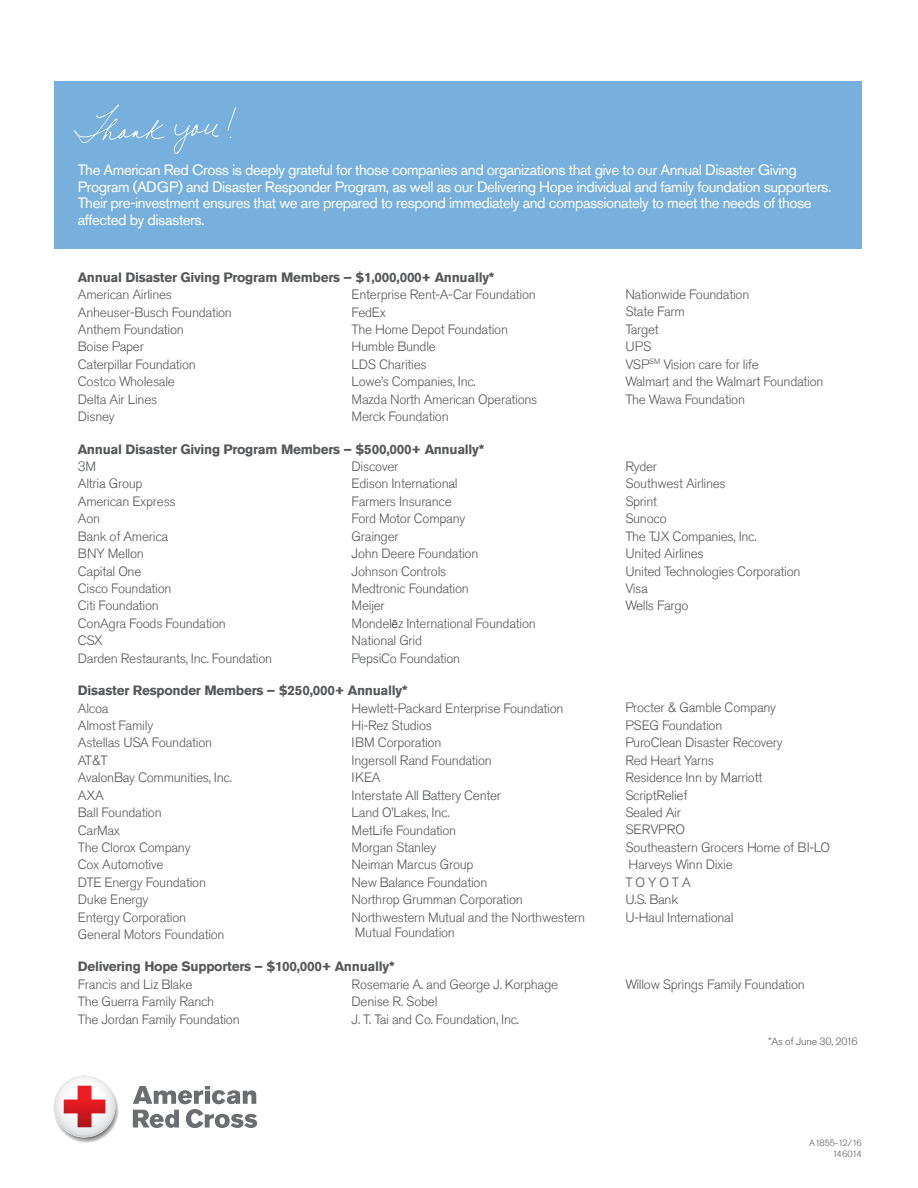
<style>
.page{position:relative;width:918px;height:1188px;background:#fff}
.page>*{position:absolute;margin:0;border:0;box-sizing:border-box;transform-origin:0 0}
.t1{font:15px/16.5px "Akzidenz Grotesk Std";letter-spacing:-.03em;color:#fff}
.t2{font:300 13.5px/17.4px "Akzidenz Grotesk Std";letter-spacing:-.02em;color:#57585a}
.t3{font:700 13.5px "Akzidenz Grotesk Std";letter-spacing:-.02em;color:#57585a}
.t4{font:300 10.5px "Akzidenz Grotesk Std";letter-spacing:-.02em;color:#57585a}
.t5{font:300 9px/10.8px "Akzidenz Grotesk Std";letter-spacing:-.07em;color:#57585a;text-align:right}
.s1{font-family:"Arial";font-weight:400;font-size:12px}
</style>
<div class="page">
<div style="left:54px;top:81px;width:808px;height:167px;background:#77b0dc"></div>
<svg style="left:54px;top:1075px;width:65px;height:68px"></svg>
<svg style="left:133px;top:1086px;width:124px;height:42px"></svg>
<svg style="left:74px;top:105px;width:90px;height:38px"></svg>
<svg style="left:173px;top:124px;width:46px;height:30px"></svg>
<svg style="left:228px;top:107px;width:8px;height:31px"></svg>
<p class="t1" style="left:78px;top:162px;width:755px">The American Red Cross is deeply grateful for those companies and organizations that give to our Annual Disaster Giving Program (ADGP) and Disaster Responder Program, as well as our Delivering Hope individual and family foundation supporters.<br>Their pre-investment ensures that we are prepared to respond immediately and compassionately to meet the needs of those affected by disasters.</p>
<p class="t3" style="left:78px;top:269px;width:418px">Annual Disaster Giving Program Members – $1,000,000+ Annually*</p>
<p class="t2" style="left:78px;top:286px;width:156px">American Airlines<br>Anheuser-Busch Foundation<br>Anthem Foundation<br>Boise Paper<br>Caterpillar Foundation<br>Costco Wholesale<br>Delta Air Lines<br>Disney</p>
<p class="t2" style="left:352px;top:286px;width:187px">Enterprise Rent-A-Car Foundation<br>FedEx<br>The Home Depot Foundation<br>Humble Bundle<br>LDS Charities<br>Lowe’s Companies, Inc.<br>Mazda North American Operations<br>Merck Foundation</p>
<p class="t2" style="left:625px;top:286px;width:200px">Nationwide Foundation<br>State Farm<br>Target<br>UPS<br>VSP<sup>SM</sup> Vision care for life<br>Walmart and the Walmart Foundation<br>The Wawa Foundation</p>
<p class="t3" style="left:78px;top:441px;width:408px">Annual Disaster Giving Program Members – $500,000+ Annually*</p>
<p class="t2" style="left:78px;top:458px;width:196px">3M<br>Altria Group<br>American Express<br>Aon<br>Bank of America<br>BNY Mellon<br>Capital One<br>Cisco Foundation<br>Citi Foundation<br>ConAgra Foods Foundation<br>CSX<br>Darden Restaurants, Inc. Foundation</p>
<p class="t2" style="left:352px;top:458px;width:186px">Discover<br>Edison International<br>Farmers Insurance<br>Ford Motor Company<br>Grainger<br>John Deere Foundation<br>Johnson Controls<br>Medtronic Foundation<br>Meijer<br>Mondel<span class="s1">ē</span>z International Foundation<br>National Grid<br>PepsiCo Foundation</p>
<p class="t2" style="left:625px;top:458px;width:177px">Ryder<br>Southwest Airlines<br>Sprint<br>Sunoco<br>The TJX Companies, Inc.<br>United Airlines<br>United Technologies Corporation<br>Visa<br>Wells Fargo</p>
<p class="t3" style="left:78px;top:683px;width:331px">Disaster Responder Members – $250,000+ Annually*</p>
<p class="t2" style="left:78px;top:699px;width:156px">Alcoa<br>Almost Family<br>Astellas USA Foundation<br>AT&amp;T<br>AvalonBay Communities, Inc.<br>AXA<br>Ball Foundation<br>CarMax<br>The Clorox Company<br>Cox Automotive<br>DTE Energy Foundation<br>Duke Energy<br>Entergy Corporation<br>General Motors Foundation</p>
<p class="t2" style="left:352px;top:699px;width:235px">Hewlett-Packard Enterprise Foundation<br>Hi-Rez Studios<br>IBM Corporation<br>Ingersoll Rand Foundation<br>IKEA<br>Interstate All Battery Center<br>Land O’Lakes, Inc.<br>MetLife Foundation<br>Morgan Stanley<br>Neiman Marcus Group<br>New Balance Foundation<br>Northrop Grumman Corporation<br>Northwestern Mutual and the Northwestern</p>
<p class="t2" style="left:625px;top:699px;width:206px">Procter &amp; Gamble Company<br>PSEG Foundation<br>PuroClean Disaster Recovery<br>Red Heart Yarns<br>Residence Inn by Marriott<br>ScriptRelief<br>Sealed Air<br>SERVPRO<br>Southeastern Grocers Home of BI-LO<br>Harveys Winn Dixie<br>T O Y O T A<br>U.S. Bank<br>U-Haul International</p>
<p class="t2" style="left:355px;top:924px;width:102px">Mutual Foundation</p>
<p class="t3" style="left:78px;top:959px;width:318px">Delivering Hope Supporters – $100,000+ Annually*</p>
<p class="t2" style="left:78px;top:976px;width:163px">Francis and Liz Blake<br>The Guerra Family Ranch<br>The Jordan Family Foundation</p>
<p class="t2" style="left:352px;top:976px;width:208px">Rosemarie A. and George J. Korphage<br>Denise R. Sobel<br>J. T. Tai and Co. Foundation, Inc.</p>
<p class="t2" style="left:625px;top:976px;width:181px">Willow Springs Family Foundation</p>
<p class="t4" style="left:768px;top:1036px;width:91px">*As of June 30, 2016</p>
<p class="t5" style="left:809px;top:1138px;width:54px">A1855-12/16<br>146014</p>
</div>
